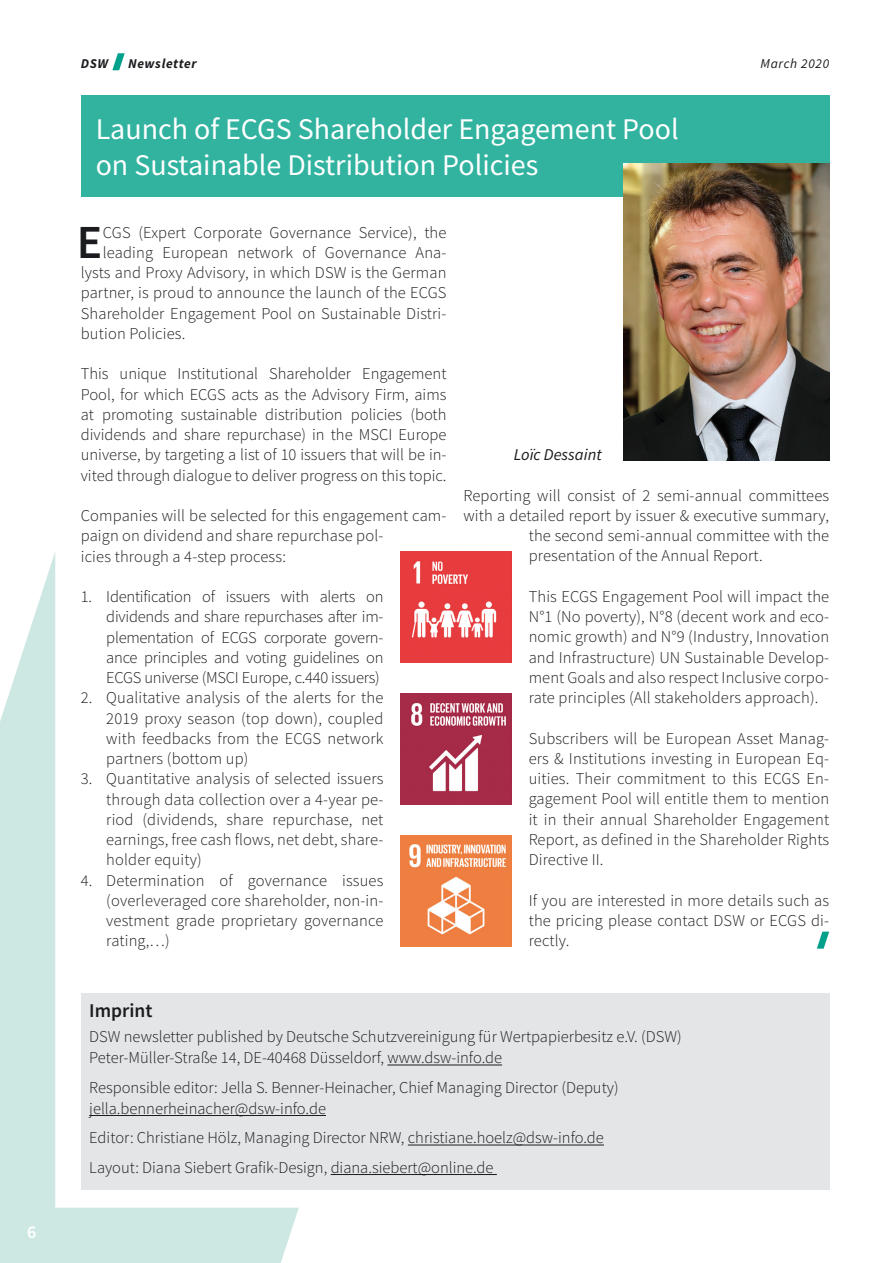
<style>
.page{position:relative;width:893px;height:1263px;background:#fff}
.page>*{position:absolute;margin:0;border:0;box-sizing:border-box;transform-origin:0 0}
.t1{font:600 47.4px "Source Sans Pro";color:#1b1c20}
.t2{font:30px/36px "Source Sans Pro";color:#fff}
.t3{font:600 19.5px "Source Sans Pro";color:#1b1c20}
.t4{font:600 18px "Source Sans Pro";color:#fff}
.t5{font:300 16.5px/20.2px "Source Sans Pro";letter-spacing:.01em;color:#1b1c20;text-align:justify}
.t6{font:italic 16.5px "Source Sans Pro";color:#1b1c20}
.t7{font:italic 700 13.5px "Source Sans Pro";letter-spacing:.05em;color:#1b1c20}
.t8{font:italic 13.5px "Source Sans Pro";letter-spacing:.05em;color:#1b1c20}
</style>
<div class="page">
<svg style="left:0;top:552px;width:299px;height:711px"></svg>
<svg style="left:112px;top:53px;width:13px;height:17px"></svg>
<div style="left:81px;top:96px;width:748px;height:101px;background:#31b3a0"></div>
<svg style="left:817px;top:932px;width:12px;height:17px"></svg>
<img style="left:400px;top:551px;width:112px;height:112px">
<img style="left:400px;top:693px;width:112px;height:111px">
<img style="left:400px;top:835px;width:112px;height:111px">
<div style="left:81px;top:993px;width:748px;height:196px;background:#e3e5e6"></div>
<hr style="left:387px;top:1064px;width:115px;height:1px;background:#1b1c20">
<hr style="left:89px;top:1115px;width:237px;height:1px;background:#1b1c20">
<hr style="left:408px;top:1144px;width:196px;height:1px;background:#1b1c20">
<hr style="left:331px;top:1174px;width:166px;height:1px;background:#1b1c20">
<img style="left:623px;top:164px;width:206px;height:296px">
<p class="t4" style="left:27px;top:1220px;width:11px">6</p>
<p class="t7" style="left:81px;top:54px;width:29px">DSW</p>
<p class="t7" style="left:128px;top:54px;width:70px">Newsletter</p>
<p class="t8" style="left:760px;top:55px;width:70px">March 2020</p>
<h2 class="t2" style="left:96px;top:110px;width:584px">Launch of ECGS Shareholder Engagement Pool on Sustainable Distribution Policies</h2>
<h1 class="t1" style="left:77px;top:211px;width:27px">E</h1>
<p class="t5" style="left:103px;top:222px;width:345px">CGS (Expert Corporate Governance Service), the</p>
<p class="t5" style="left:103px;top:242px;width:345px">leading European network of Governance Ana-</p>
<p class="t5" style="left:81px;top:262px;width:367px">lysts and Proxy Advisory, in which DSW is the German</p>
<p class="t5" style="left:81px;top:283px;width:367px">partner, is proud to announce the launch of the ECGS</p>
<p class="t5" style="left:81px;top:303px;width:367px">Shareholder Engagement Pool on Sustainable Distri-</p>
<p class="t5" style="left:81px;top:323px;width:106px">bution Policies.</p>
<p class="t5" style="left:81px;top:364px;width:367px">This unique Institutional Shareholder Engagement Pool, for which ECGS acts as the Advisory Firm, aims at promoting sustainable distribution policies (both dividends and share repurchase) in the MSCI Europe universe, by targeting a list of 10 issuers that will be in&shy;vited through dialogue to deliver progress on this topic.</p>
<p class="t5" style="left:81px;top:505px;width:367px;text-align:left">Companies will be selected for this engagement cam&shy;paign on dividend and share repurchase pol-<br>icies through a 4-step process:</p>
<p class="t5" style="left:106px;top:586px;width:279px;text-indent:-26px">1. Identification of issuers with alerts on dividends and share repurchases after im&shy;plementation of ECGS corporate govern&shy;ance principles and voting guidelines on ECGS universe (MSCI Europe, c.440 issuers)</p>
<p class="t5" style="left:106px;top:688px;width:279px;text-indent:-26px">2. Qualitative analysis of the alerts for the 2019 proxy season (top down), coupled with feedbacks from the ECGS network partners (bottom up)</p>
<p class="t5" style="left:106px;top:769px;width:279px;text-indent:-26px">3. Quantitative analysis of selected issuers through data collection over a 4-year pe&shy;riod (dividends, share repurchase, net earnings, free cash flows, net debt, share&shy;holder equity)</p>
<p class="t5" style="left:106px;top:870px;width:279px;text-indent:-26px">4. Determination of governance issues (overleveraged core shareholder, non-in&shy;vestment grade proprietary governance rating,…)</p>
<p class="t6" style="left:514px;top:444px;width:89px">Loïc Dessaint</p>
<p class="t5" style="left:463px;top:485px;width:367px">Reporting will consist of 2 semi-annual committees</p>
<p class="t5" style="left:463px;top:505px;width:367px">with a detailed report by issuer &amp; executive summary,</p>
<p class="t5" style="left:529px;top:526px;width:302px">the second semi-annual committee with the</p>
<p class="t5" style="left:529px;top:546px;width:236px">presentation of the Annual Report.</p>
<p class="t5" style="left:529px;top:586px;width:302px">This ECGS Engagement Pool will impact the N°1 (No poverty), N°8 (decent work and eco&shy;nomic growth) and N°9 (Industry, Innovation and Infrastructure) UN Sustainable Develop&shy;ment Goals and also respect Inclusive corpo&shy;rate principles (All stakeholders approach).</p>
<p class="t5" style="left:529px;top:728px;width:302px">Subscribers will be European Asset Manag&shy;ers &amp; Institutions investing in European Eq&shy;uities. Their commitment to this ECGS En&shy;gagement Pool will entitle them to mention it in their annual Shareholder Engagement Report, as defined in the Shareholder Rights Directive II.</p>
<p class="t5" style="left:529px;top:890px;width:302px">If you are interested in more details such as the pricing please contact DSW or ECGS di&shy;rectly.</p>
<p class="t3" style="left:89px;top:997px;width:65px">Imprint</p>
<p class="t5" style="left:89px;top:1026px;width:594px;line-height:21px">DSW newsletter published by Deutsche Schutzvereinigung für Wertpapierbesitz e.V. (DSW)<br>Peter-Müller-Straße 14, DE-40468 Düsseldorf, www.dsw-info.de</p>
<p class="t5" style="left:89px;top:1077px;width:531px;line-height:21px">Responsible editor: Jella S. Benner-Heinacher, Chief Managing Director (Deputy) jella.bennerheinacher@dsw-info.de</p>
<p class="t5" style="left:89px;top:1123px;width:516px;line-height:29.5px">Editor: Christiane Hölz, Managing Director NRW, christiane.hoelz@dsw-info.de<br>Layout: Diana Siebert Grafik-Design, diana.siebert@online.de</p>
</div>
